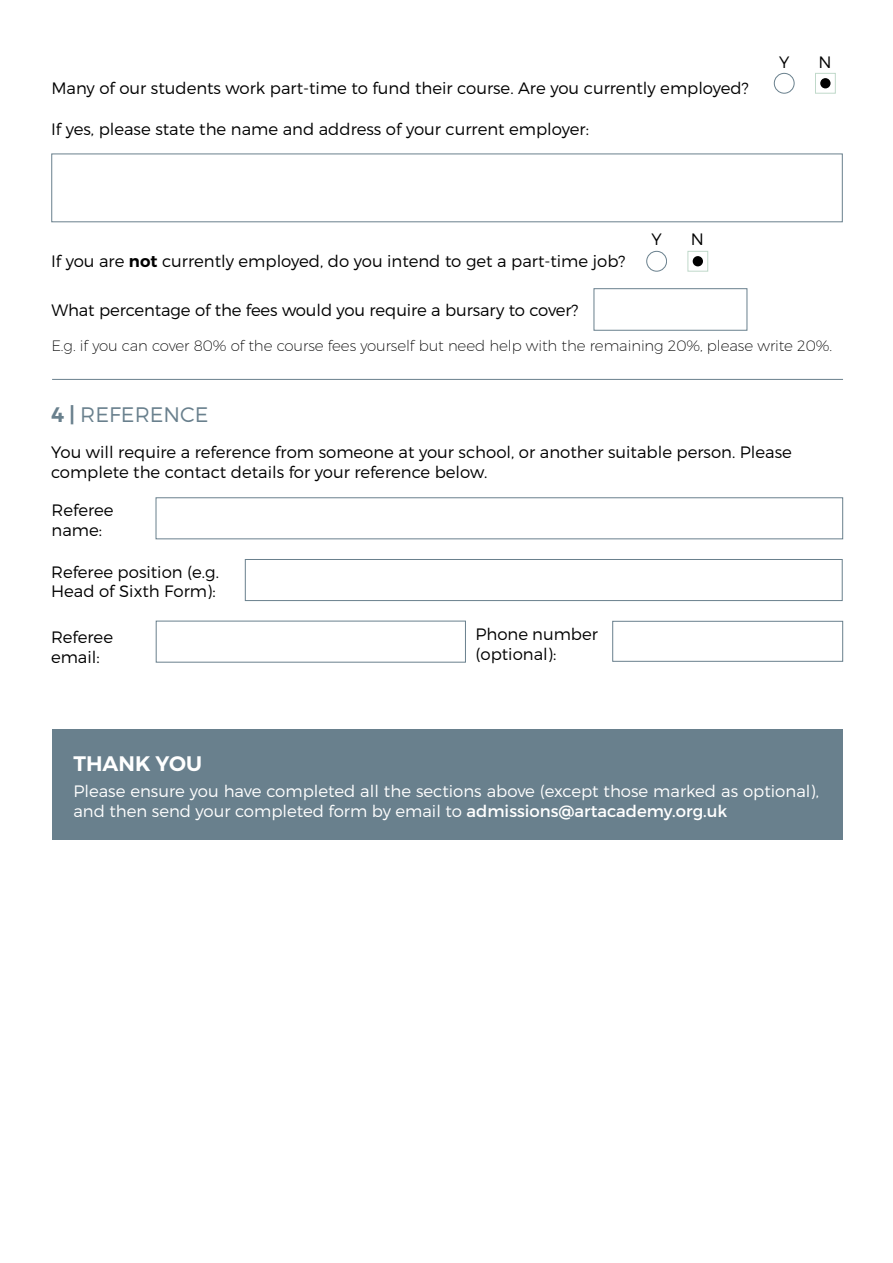
<style>
.page{position:relative;width:893px;height:1263px;background:#fff}
.page>*{position:absolute;margin:0;border:0;box-sizing:border-box;transform-origin:0 0}
.t1{font:300 21px "Montserrat";color:#69808d}
.t2{font:600 21px "Montserrat";color:#fff}
.t3{font:300 16.5px/19.8px "Montserrat";color:#000}
.t4{font:300 16.5px/19.8px "Montserrat";color:#fff}
.t5{font:200 15px "Montserrat";letter-spacing:-.005em;color:#000}
.s1{font-weight:600}
.s2{font-weight:400}
</style>
<div class="page">
<div style="left:51px;top:154px;width:792px;height:68px;border:1px solid #69808d"></div>
<div style="left:594px;top:288px;width:153px;height:43px;border:1px solid #69808d"></div>
<hr style="left:52px;top:379px;width:791px;height:1px;background:#69808d">
<div style="left:156px;top:497px;width:687px;height:42px;border:1px solid #69808d"></div>
<div style="left:612px;top:621px;width:231px;height:41px;border:1px solid #69808d"></div>
<div style="left:245px;top:559px;width:598px;height:42px;border:1px solid #69808d"></div>
<div style="left:52px;top:729px;width:791px;height:111px;background:#69808d"></div>
<div style="left:774px;top:73px;width:20px;height:21px;border:1px solid #69808d;border-radius:50%"></div>
<div style="left:815px;top:73px;width:21px;height:21px;border:1px solid #c0d9ca"></div>
<div style="left:821px;top:79px;width:9px;height:9px;background:#000;border-radius:50%"></div>
<div style="left:820px;top:78px;width:10px;height:10px;border:1px solid #000;border-radius:50%"></div>
<div style="left:646px;top:251px;width:21px;height:21px;border:1px solid #69808d;border-radius:50%"></div>
<div style="left:687px;top:251px;width:21px;height:21px;border:1px solid #c0d9ca"></div>
<div style="left:693px;top:257px;width:9px;height:9px;background:#000;border-radius:50%"></div>
<div style="left:693px;top:256px;width:10px;height:10px;border:2px solid #000;border-radius:50%"></div>
<p class="t3" style="left:51px;top:79px;width:699px">Many of our students work part-time to fund their course. Are you currently employed?</p>
<p class="t3" style="left:51px;top:120px;width:539px">If yes, please state the name and address of your current employer:</p>
<p class="t3" style="left:779px;top:52px;width:12px">Y</p>
<p class="t3" style="left:818px;top:52px;width:15px">N</p>
<p class="t3" style="left:51px;top:252px;width:576px">If you are <span class="s1">not</span> currently employed, do you intend to get a part-time job?</p>
<p class="t3" style="left:651px;top:230px;width:12px">Y</p>
<p class="t3" style="left:691px;top:230px;width:15px">N</p>
<p class="t3" style="left:51px;top:301px;width:529px">What percentage of the fees would you require a bursary to cover?</p>
<p class="t5" style="left:51px;top:340px;width:782px">E.g. if you can cover 80% of the course fees yourself but need help with the remaining 20%, please write 20%.</p>
<p class="t1" style="left:51px;top:405px;width:159px"><span class="s1">4 |</span> REFERENCE</p>
<p class="t3" style="left:51px;top:443px;width:742px">You will require a reference from someone at your school, or another suitable person. Please complete the contact details for your reference below.</p>
<p class="t3" style="left:52px;top:501px;width:64px">Referee name:</p>
<p class="t3" style="left:51px;top:563px;width:169px">Referee position (e.g.<br>Head of Sixth Form):</p>
<p class="t3" style="left:51px;top:628px;width:64px">Referee email:</p>
<p class="t3" style="left:475px;top:625px;width:124px">Phone number (optional):</p>
<p class="t2" style="left:73px;top:754px;width:130px">THANK YOU</p>
<p class="t4" style="left:73px;top:782px;width:747px">Please ensure you have completed all the sections above (except those marked as optional), and then send your completed form by email to <span class="s2">admissions@artacademy.org.uk</span></p>
</div>
